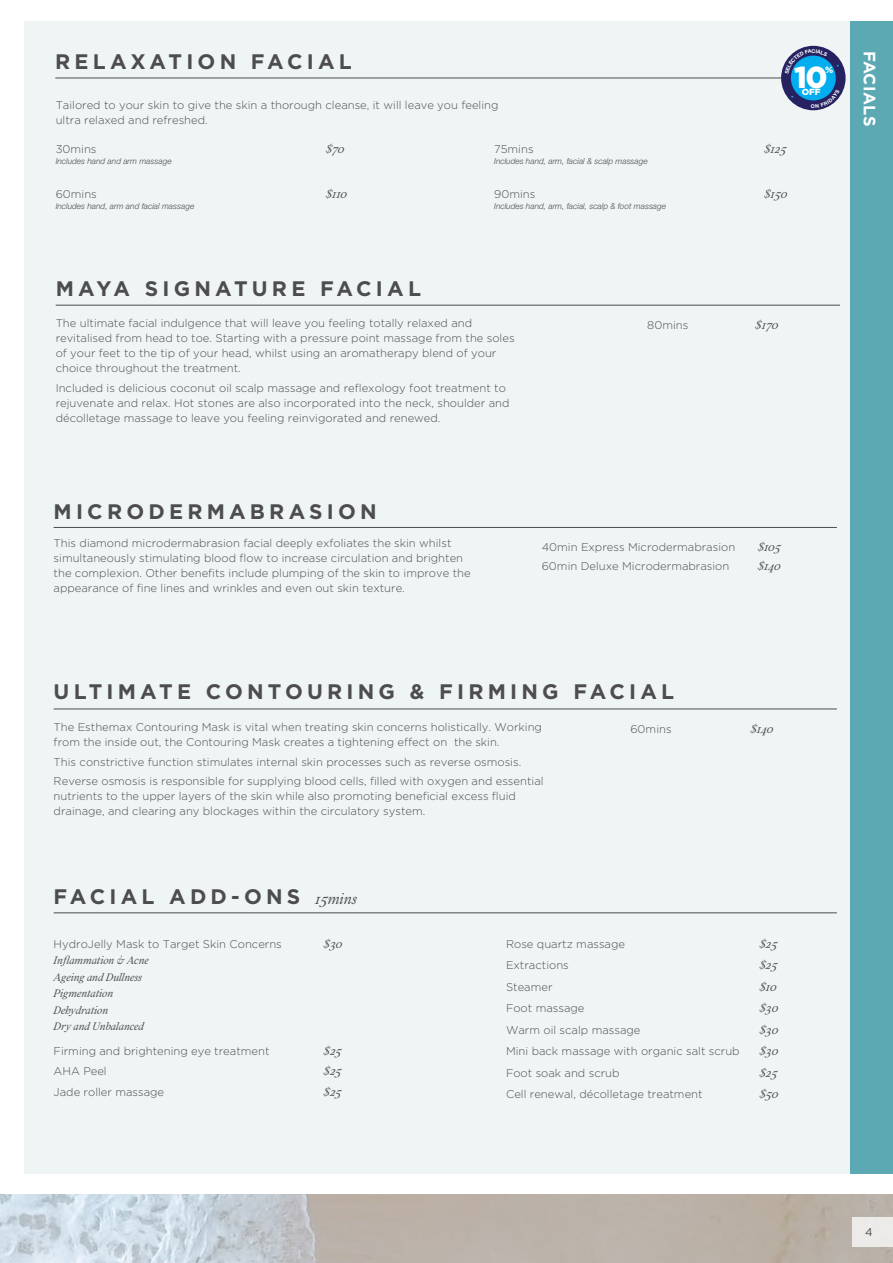
<style>
.page{position:relative;width:893px;height:1263px;background:#fff}
.page>*{position:absolute;margin:0;border:0;box-sizing:border-box;transform-origin:0 0}
.t1{font:900 30.3px "Gotham";color:#fff}
.t2{font:700 21px "Gotham";letter-spacing:.2em;color:#4d4d4f}
.t3{font:700 16.5px "Gotham";letter-spacing:.02em;color:#fff}
.t4{font:italic 300 13.5px "Addington CF";color:#4d4d4f}
.t5{font:italic 300 12px/16.5px "Addington CF";letter-spacing:-.005em;color:#4d4d4f}
.t6{font:300 11.25px/15px "Gotham";color:#4d4d4f}
.t7{font:11.25px "Gotham";color:#4d4d4f}
.t8{font:900 9px "Gotham";color:#fff}
.t9{font:900 8.85px "Gotham";color:#fff}
.t10{font:italic 300 8.25px "Helvetica Neue LT Std";color:#4d4d4f}
.t11{font:700 5.25px "Helvetica Neue";color:#fff}
.s1{font-family:"Addington CF";font-weight:300;font-style:italic;font-size:16.5px}
</style>
<div class="page">
<img style="left:0;top:1195px;width:893px;height:68px">
<div style="left:852px;top:1217px;width:41px;height:29px;background:#edebe9"></div>
<div style="left:24px;top:21px;width:833px;height:1153px;background:#eff4f4"></div>
<div style="left:850px;top:21px;width:43px;height:1153px;background:#5ca9b3"></div>
<hr style="left:56px;top:305px;width:784px;height:1px;background:#4d4d4f">
<hr style="left:55px;top:78px;width:784px;height:1px;background:#4d4d4f">
<div style="left:781px;top:46px;width:65px;height:64px;background:#262262;border-radius:50%"></div>
<div style="left:791px;top:56px;width:45px;height:44px;background:#00aeef;border-radius:50%"></div>
<hr style="left:54px;top:912px;width:783px;height:1px;background:#4d4d4f">
<hr style="left:54px;top:708px;width:783px;height:1px;background:#4d4d4f">
<hr style="left:54px;top:527px;width:783px;height:1px;background:#4d4d4f">
<svg style="left:785px;top:49px;width:43px;height:25px"></svg>
<svg style="left:811px;top:90px;width:29px;height:18px"></svg>
<h2 class="t2" style="left:55px;top:48px;width:298px">RELAXATION FACIAL</h2>
<p class="t11" style="left:812px;top:48px;width:5px">C</p>
<h1 class="t1" style="left:794px;top:59px;width:35px">10</h1>
<p class="t8" style="left:825px;top:65px;width:10px">%</p>
<p class="t9" style="left:802px;top:87px;width:20px">OFF</p>
<p class="t6" style="left:56px;top:97px;width:444px">Tailored to your skin to give the skin a thorough cleanse, it will leave you feeling ultra relaxed and refreshed.</p>
<p class="t6" style="left:56px;top:141px;width:42px">30mins</p>
<p class="t4" style="left:326px;top:141px;width:20px">$70</p>
<p class="t10" style="left:56px;top:156px;width:117px">Includes hand and arm massage</p>
<p class="t6" style="left:56px;top:186px;width:43px">60mins</p>
<p class="t4" style="left:326px;top:186px;width:23px">$110</p>
<p class="t10" style="left:56px;top:201px;width:140px">Includes hand, arm and facial massage</p>
<p class="t6" style="left:494px;top:141px;width:41px">75mins</p>
<p class="t4" style="left:764px;top:141px;width:24px">$125</p>
<p class="t10" style="left:494px;top:156px;width:155px">Includes hand, arm, facial &amp; scalp massage</p>
<p class="t6" style="left:494px;top:186px;width:43px">90mins</p>
<p class="t4" style="left:764px;top:186px;width:25px">$150</p>
<p class="t10" style="left:494px;top:201px;width:173px">Includes hand, arm, facial, scalp &amp; foot massage</p>
<h2 class="t2" style="left:56px;top:274px;width:367px">MAYA SIGNATURE FACIAL</h2>
<p class="t6" style="left:56px;top:316px;width:460px">The ultimate facial indulgence that will leave you feeling totally relaxed and revitalised from head to toe. Starting with a pressure point massage from the soles of your feet to the tip of your head, whilst using an aromatherapy blend of your choice throughout the treatment.</p>
<p class="t6" style="left:56px;top:380px;width:455px">Included is delicious coconut oil scalp massage and reflexology foot treatment to rejuvenate and relax. Hot stones are also incorporated into the neck, shoulder and décolletage massage to leave you feeling reinvigorated and renewed.</p>
<p class="t6" style="left:647px;top:317px;width:43px">80mins</p>
<p class="t4" style="left:755px;top:317px;width:25px">$170</p>
<h3 class="t3" style="left:881px;top:51px;width:77px;rotate:90deg">FACIALS</h3>
<h2 class="t2" style="left:54px;top:497px;width:325px">MICRODERMABRASION</h2>
<p class="t6" style="left:54px;top:535px;width:418px">This diamond microdermabrasion facial deeply exfoliates the skin whilst simultaneously stimulating blood flow to increase circulation and brighten the complexion. Other benefits include plumping of the skin to improve the appearance of fine lines and wrinkles and even out skin texture.</p>
<p class="t6" style="left:542px;top:539px;width:195px">40min Express Microdermabrasion</p>
<p class="t4" style="left:758px;top:539px;width:25px">$105</p>
<p class="t6" style="left:542px;top:559px;width:189px">60min Deluxe Microdermabrasion</p>
<p class="t4" style="left:758px;top:558px;width:25px">$140</p>
<h2 class="t2" style="left:54px;top:678px;width:622px">ULTIMATE CONTOURING &amp; FIRMING FACIAL</h2>
<p class="t6" style="left:54px;top:719px;width:490px">The Esthemax Contouring Mask is vital when treating skin concerns holistically. Working from the inside out, the Contouring Mask creates a tightening effect on the skin.</p>
<p class="t6" style="left:54px;top:752px;width:491px;line-height:19.2px">This constrictive function stimulates internal skin processes such as reverse osmosis.<br>Reverse osmosis is responsible for supplying blood cells, filled with oxygen and essential</p>
<p class="t6" style="left:54px;top:788px;width:464px">nutrients to the upper layers of the skin while also promoting beneficial excess fluid drainage, and clearing any blockages within the circulatory system.</p>
<p class="t6" style="left:630px;top:721px;width:43px">60mins</p>
<p class="t4" style="left:750px;top:721px;width:25px">$140</p>
<h2 class="t2" style="left:54px;top:883px;width:305px">FACIAL ADD-ONS <span class="s1">15mins</span></h2>
<p class="t6" style="left:54px;top:936px;width:230px">HydroJelly Mask to Target Skin Concerns</p>
<p class="t4" style="left:324px;top:935px;width:20px">$30</p>
<p class="t5" style="left:54px;top:952px;width:97px">Inflammation &amp; Acne<br>Ageing and Dullness<br>Pigmentation<br>Dehydration<br>Dry and Unbalanced</p>
<p class="t6" style="left:54px;top:1043px;width:217px">Firming and brightening eye treatment</p>
<p class="t4" style="left:324px;top:1043px;width:19px">$25</p>
<p class="t6" style="left:54px;top:1064px;width:55px">AHA Peel</p>
<p class="t4" style="left:324px;top:1063px;width:19px">$25</p>
<p class="t6" style="left:54px;top:1084px;width:112px">Jade roller massage</p>
<p class="t4" style="left:324px;top:1084px;width:19px">$25</p>
<p class="t6" style="left:506px;top:936px;width:121px">Rose quartz massage</p>
<p class="t4" style="left:759px;top:935px;width:19px">$25</p>
<p class="t6" style="left:506px;top:957px;width:64px">Extractions</p>
<p class="t4" style="left:759px;top:957px;width:19px">$25</p>
<p class="t6" style="left:506px;top:979px;width:48px">Steamer</p>
<p class="t4" style="left:759px;top:978px;width:19px">$10</p>
<p class="t6" style="left:506px;top:1000px;width:80px">Foot massage</p>
<p class="t4" style="left:759px;top:1000px;width:20px">$30</p>
<p class="t6" style="left:506px;top:1022px;width:136px">Warm oil scalp massage</p>
<p class="t4" style="left:759px;top:1021px;width:20px">$30</p>
<p class="t6" style="left:506px;top:1043px;width:235px">Mini back massage with organic salt scrub</p>
<p class="t4" style="left:759px;top:1043px;width:20px">$30</p>
<p class="t6" style="left:506px;top:1065px;width:115px">Foot soak and scrub</p>
<p class="t4" style="left:759px;top:1064px;width:19px">$25</p>
<p class="t6" style="left:506px;top:1086px;width:198px">Cell renewal, décolletage treatment</p>
<p class="t4" style="left:759px;top:1086px;width:21px">$50</p>
<p class="t7" style="left:865px;top:1225px;width:9px">4</p>
</div>
